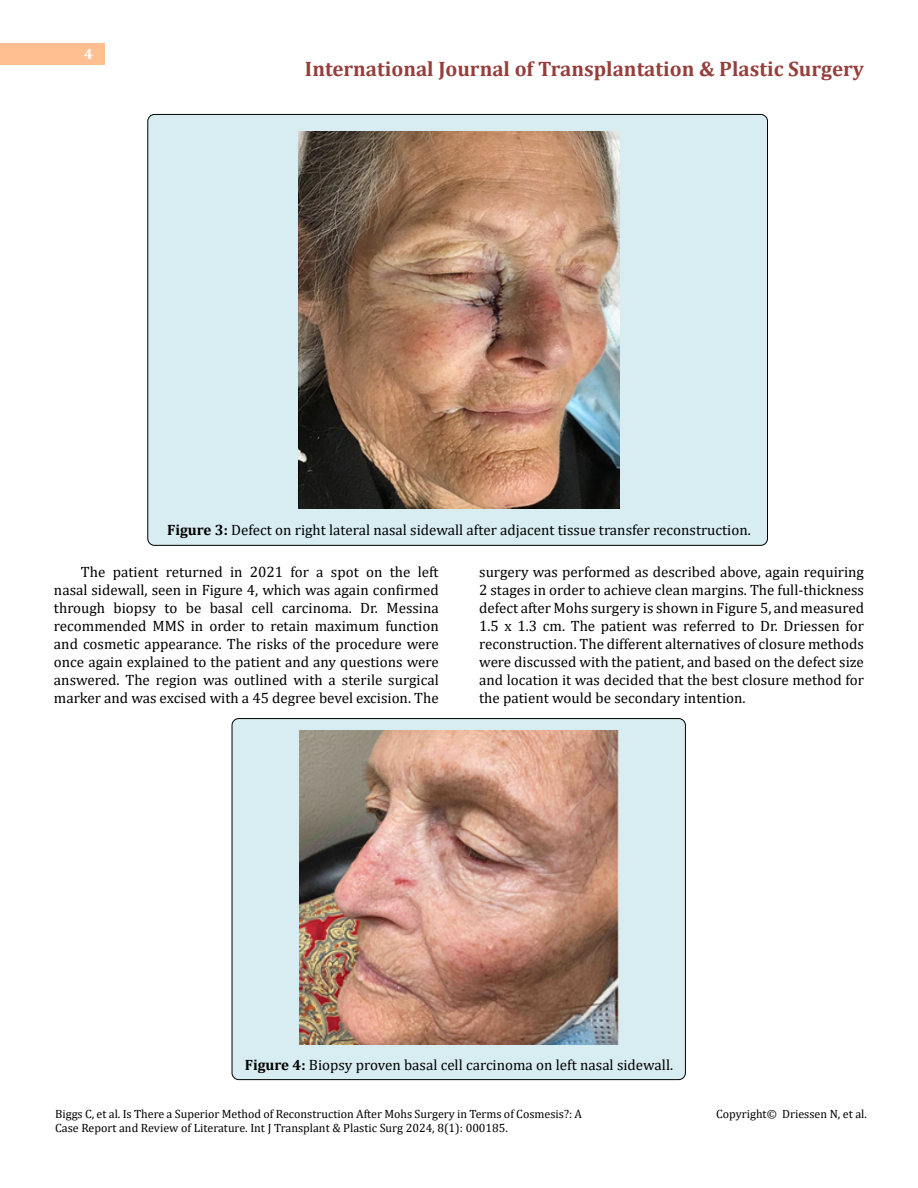
<style>
.page{position:relative;width:918px;height:1188px;background:#fff}
.page>*{position:absolute;margin:0;border:0;box-sizing:border-box;transform-origin:0 0}
.t1{font:700 21px "Cambria";color:#953f3c}
.t2{font:15px/18px "Cambria";color:#000;text-align:justify}
.t3{font:700 15px "Cambria";color:#fff}
.t4{font:12px/14.4px "Cambria";color:#000}
.s1{font-weight:700}
</style>
<div class="page">
<div style="left:0;top:43px;width:105px;height:21px;background:#ffbf91"></div>
<div style="left:148px;top:114px;width:620px;height:431px;background:#d8edf2;border-radius:7px"></div>
<div style="left:232px;top:719px;width:453px;height:361px;background:#d8edf2;border-radius:7px"></div>
<img style="left:298px;top:132px;width:322px;height:376px">
<img style="left:299px;top:730px;width:320px;height:315px">
<p class="t3" style="left:84px;top:44px;width:10px">4</p>
<h1 class="t1" style="left:305px;top:54px;width:561px">International Journal of Transplantation &amp; Plastic Surgery</h1>
<p class="t2" style="left:167px;top:520px;width:585px"><span class="s1">Figure 3:</span> Defect on right lateral nasal sidewall after adjacent tissue transfer reconstruction.</p>
<p class="t2" style="left:54px;top:563px;width:386px;text-indent:27px">The patient returned in 2021 for a spot on the left nasal sidewall, seen in Figure 4, which was again confirmed through biopsy to be basal cell carcinoma. Dr. Messina recommended MMS in order to retain maximum function and cosmetic appearance. The risks of the procedure were once again explained to the patient and any questions were answered. The region was outlined with a sterile surgical marker and was excised with a 45 degree bevel excision. The</p>
<p class="t2" style="left:479px;top:563px;width:386px">surgery was performed as described above, again requiring 2 stages in order to achieve clean margins. The full-thickness defect after Mohs surgery is shown in Figure 5, and measured 1.5 x 1.3 cm. The patient was referred to Dr. Driessen for reconstruction. The different alternatives of closure methods were discussed with the patient, and based on the defect size and location it was decided that the best closure method for the patient would be secondary intention.</p>
<p class="t2" style="left:245px;top:1056px;width:430px"><span class="s1">Figure 4:</span> Biopsy proven basal cell carcinoma on left nasal sidewall.</p>
<p class="t4" style="left:55px;top:1106px;width:529px">Biggs C, et al. Is There a Superior Method of Reconstruction After Mohs Surgery in Terms of Cosmesis?: A<br>Case Report and Review of Literature. Int J Transplant &amp; Plastic Surg 2024, 8(1): 000185.</p>
<p class="t4" style="left:716px;top:1106px;width:152px">Copyright© Driessen N, et al.</p>
</div>
